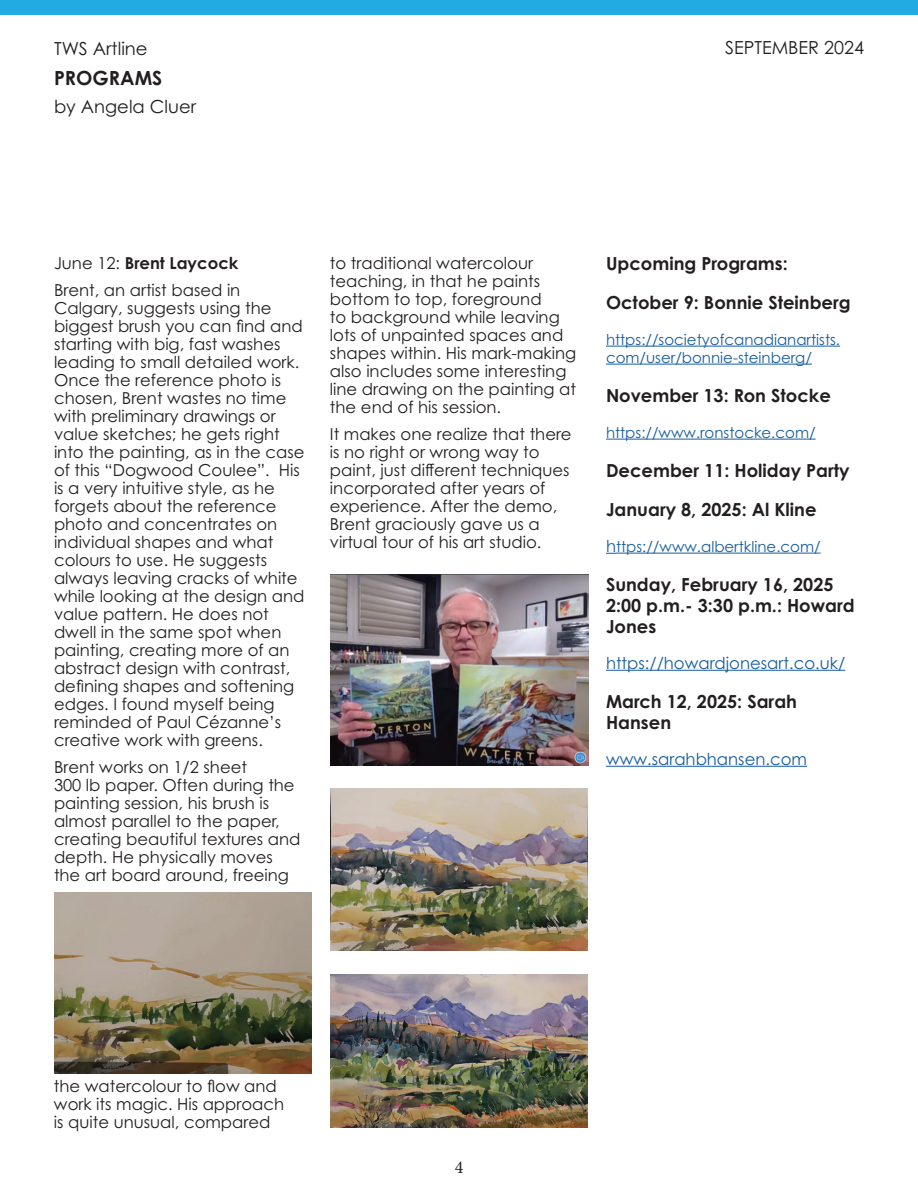
<style>
.page{position:relative;width:918px;height:1188px;background:#fff}
.page>*{position:absolute;margin:0;border:0;box-sizing:border-box;transform-origin:0 0}
.t1{font:700 19.5px "Century Gothic Pro";color:#231f20}
.t2{font:700 18px/21px "Century Gothic Pro";color:#231f20}
.t3{font:18px "Century Gothic Pro";color:#231f20}
.t4{font:18px "Minion Pro";color:#231f20}
.t5{font:16.5px/18px "Century Gothic Pro";color:#231f20}
.t6{font:16.5px "Century Gothic Pro";color:#175d9e}
.t7{font:15px/18px "Century Gothic Pro";color:#175d9e}
.s1{font-weight:700}
.s2{font-size:16.5px}
</style>
<div class="page">
<div style="left:0;top:0;width:918px;height:15px;background:#22abe2"></div>
<img style="left:330px;top:974px;width:258px;height:154px">
<img style="left:54px;top:893px;width:258px;height:181px">
<img style="left:330px;top:789px;width:258px;height:162px">
<img style="left:330px;top:575px;width:258px;height:190px">
<hr style="left:606px;top:346px;width:234px;height:1px;background:#175d9e">
<hr style="left:606px;top:364px;width:206px;height:1px;background:#175d9e">
<hr style="left:606px;top:439px;width:210px;height:1px;background:#175d9e">
<hr style="left:616px;top:553px;width:205px;height:1px;background:#175d9e">
<hr style="left:606px;top:670px;width:239px;height:1px;background:#175d9e">
<hr style="left:606px;top:766px;width:201px;height:1px;background:#175d9e">
<p class="t3" style="left:54px;top:37px;width:95px">TWS Artline</p>
<p class="t3" style="left:725px;top:37px;width:140px">SEPTEMBER 2024</p>
<p class="t1" style="left:54px;top:66px;width:110px">PROGRAMS</p>
<p class="t3" style="left:54px;top:95px;width:144px">by Angela Cluer</p>
<p class="t5" style="left:54px;top:249px;width:188px;line-height:27px">June 12: <span class="s1">Brent Laycock<br></span>Brent, an artist based in</p>
<p class="t5" style="left:54px;top:298px;width:252px">Calgary, suggests using the biggest brush you can find and starting with big, fast washes leading to small detailed work.<br>Once the reference photo is chosen, Brent wastes no time with preliminary drawings or value sketches; he gets right into the painting, as in the case of this “Dogwood Coulee”. His is a very intuitive style, as he forgets about the reference photo and concentrates on individual shapes and what colours to use. He suggests always leaving cracks of white while looking at the design and value pattern. He does not dwell in the same spot when painting, creating more of an abstract design with contrast, defining shapes and softening edges. I found myself being reminded of Paul Cézanne’s creative work with greens.</p>
<p class="t5" style="left:54px;top:757px;width:248px">Brent works on 1/2 sheet<br>300 lb paper. Often during the painting session, his brush is almost parallel to the paper, creating beautiful textures and depth. He physically moves the art board around, freeing</p>
<p class="t5" style="left:330px;top:253px;width:248px">to traditional watercolour teaching, in that he paints bottom to top, foreground<br>to background while leaving lots of unpainted spaces and shapes within. His mark-making also includes some interesting line drawing on the painting at the end of his session.</p>
<p class="t5" style="left:330px;top:424px;width:243px">It makes one realize that there is no right or wrong way to paint, just different techniques incorporated after years of experience. After the demo,<br>Brent graciously gave us a virtual tour of his art studio.</p>
<p class="t2" style="left:606px;top:243px;width:246px;line-height:39px">Upcoming Programs:<br>October 9: Bonnie Steinberg</p>
<p class="t7" style="left:606px;top:330px;width:236px">https://societyofcanadianartists. com/user/bonnie-steinberg/</p>
<p class="t2" style="left:606px;top:384px;width:226px">November 13: Ron Stocke</p>
<p class="t7" style="left:606px;top:423px;width:211px">https://www.ronstocke.com/</p>
<p class="t2" style="left:606px;top:450px;width:245px;line-height:39px">December 11: Holiday Party<br>January 8, 2025: Al Kline</p>
<p class="t7" style="left:606px;top:537px;width:216px"><span class="s2">h</span>ttps://www.albertkline.com/</p>
<p class="t2" style="left:606px;top:573px;width:250px">Sunday, February 16, 2025<br>2:00 p.m.- 3:30 p.m.: Howard<br>Jones</p>
<p class="t6" style="left:606px;top:653px;width:241px">https://howardjonesart.co.uk/</p>
<p class="t2" style="left:606px;top:690px;width:193px">March 12, 2025: Sarah<br>Hansen</p>
<p class="t6" style="left:606px;top:749px;width:203px">www.sarahbhansen.com</p>
<p class="t5" style="left:54px;top:1077px;width:232px">the watercolour to flow and work its magic. His approach is quite unusual, compared</p>
<p class="t4" style="left:455px;top:1155px;width:10px">4</p>
</div>
